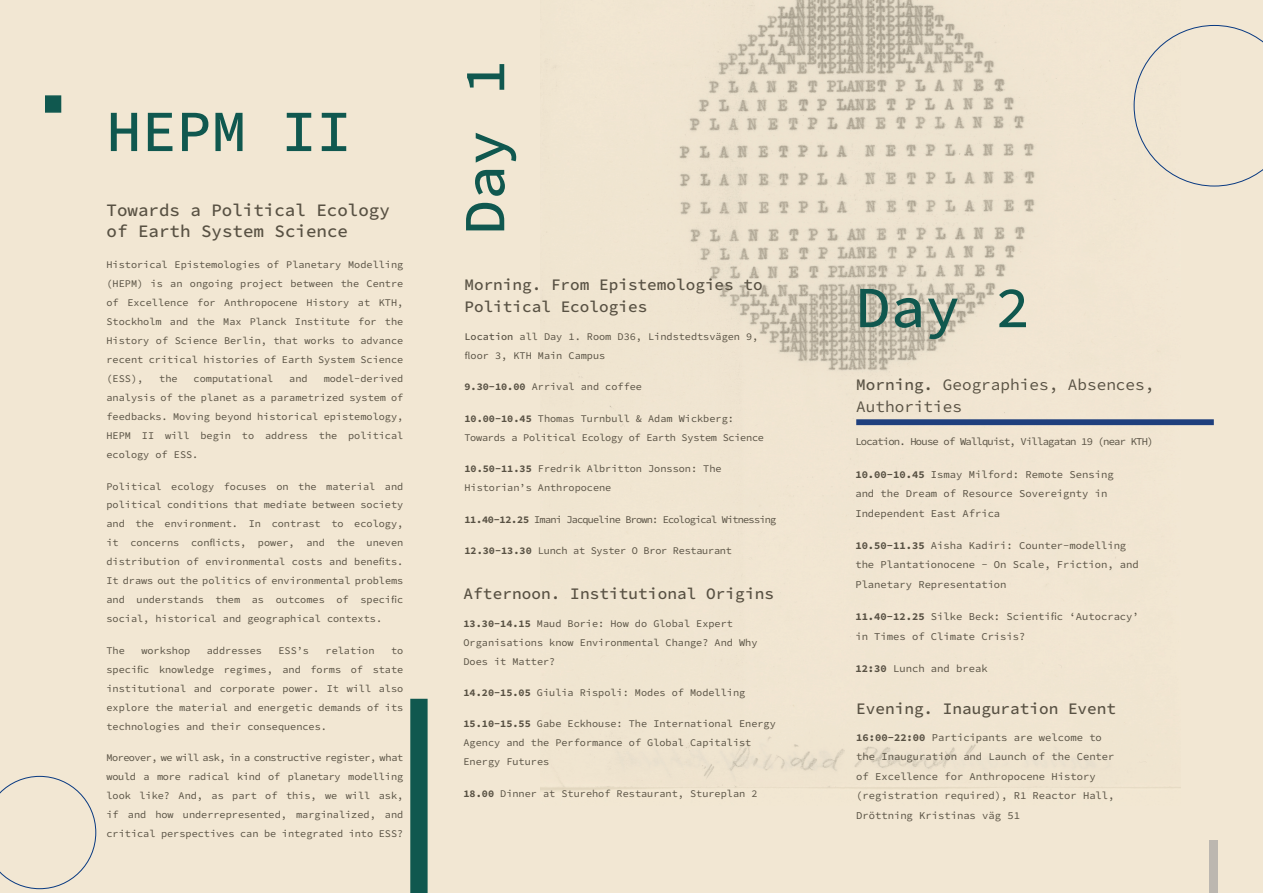
<style>
.page{position:relative;width:1263px;height:893px;background:#fff}
.page>*{position:absolute;margin:0;border:0;box-sizing:border-box;transform-origin:0 0}
.Page_Title{font:500 58.35px "Source Code Pro";color:#10584f}
.Subheading{font:500 17.55px "Source Code Pro";color:#585143}
.Subheading-2{font:500 16.05px/21.6px "Source Code Pro";color:#585143}
.Subheading-3{font:16.05px/21.6px "Source Code Pro";color:#585143}
.Bulleted_List{font:10.5px/19.5px "Source Code Pro";color:#585143}
.Bulleted_List-2{font:10.5px "Source Code Pro";letter-spacing:-.075em;color:#585143}
.Page_Text{font:10.2px/18.9px "Source Code Pro";color:#585143;text-align:justify}
.Page_Text-2{font:10.2px/18.9px "Source Code Pro";letter-spacing:-.025em;color:#585143}
.Page_Text-3{font:10.2px "Source Code Pro";letter-spacing:-.075em;color:#585143}
.s1{font-weight:500}
.s2{font-family:"Source Code Variable"}
</style>
<div class="page">
<div style="left:0;top:0;width:1263px;height:892px;background:#f2e7d3"></div>
<div style="left:45px;top:95px;width:16px;height:18px;background:#10584f;border:1px solid #10584f"></div>
<svg style="left:410px;top:698px;width:18px;height:194px"></svg>
<div style="left:1209px;top:840px;width:8px;height:52px;background:#bcb7b0"></div>
<img style="left:540px;top:0;width:640px;height:791px">
<svg style="left:0;top:776px;width:96px;height:113px"></svg>
<svg style="left:1134px;top:25px;width:129px;height:161px"></svg>
<div style="left:856px;top:419px;width:358px;height:6px;background:#1f3f7d"></div>
<p class="Page_Title" style="left:106px;top:89px;width:247px">HEPM II</p>
<p class="Subheading" style="left:106px;top:197px;width:285px">Towards a Political Ecology</p>
<p class="Subheading" style="left:106px;top:218px;width:243px">of Earth System Science</p>
<p class="Page_Text" style="left:106px;top:256px;width:298px">Historical Epistemologies of Planetary Modelling (HEPM) is an ongoing project between the Centre of Excellence for Anthropocene History at KTH, Stockholm and the Max Planck Institute for the History of Science Berlin, that works to advance recent critical histories of Earth System Science (ESS),</p>
<p class="Page_Text" style="left:106px;top:370px;width:298px;text-indent:217px">model-derived analysis of the planet as a parametrized system of feedbacks. Moving beyond historical epistemology, HEPM II will begin to address the political ecology of ESS.</p>
<p class="Page_Text" style="left:106px;top:477px;width:298px">Political ecology focuses on the material and political conditions that mediate between society and the environment. In contrast to ecology, it concerns conflicts, power, and the uneven distribution of environmental costs and benefits.<br>It draws out the politics of environmental problems and understands them as outcomes of specific social, historical and geographical contexts.</p>
<p class="Page_Text" style="left:106px;top:641px;width:20px">The</p>
<p class="Page_Text" style="left:141px;top:641px;width:51px">workshop</p>
<p class="Page_Text" style="left:207px;top:641px;width:57px">addresses</p>
<p class="Page_Text" style="left:278px;top:641px;width:32px">ESS’s</p>
<p class="Page_Text" style="left:326px;top:641px;width:51px">relation</p>
<p class="Page_Text" style="left:159px;top:370px;width:20px">the</p>
<p class="Page_Text" style="left:194px;top:370px;width:81px">computational</p>
<p class="Page_Text" style="left:289px;top:370px;width:20px">and</p>
<p class="Page_Text" style="left:106px;top:641px;width:298px;text-indent:285px">to specific knowledge regimes, and forms of state institutional and corporate power. It will also explore the material and energetic demands of its technologies and their consequences.</p>
<p class="Page_Text" style="left:106px;top:748px;width:298px">Moreover, we will ask, in a constructive register, what would a more radical kind of planetary modelling look like? And, as part of this, we will ask, if and how underrepresented, marginalized, and critical perspectives can be integrated into ESS?</p>
<p class="Page_Title" style="left:442px;top:235px;width:177px;rotate:-90deg">Day 1</p>
<p class="Subheading-2" style="left:464px;top:274px;width:300px">Morning. From Epistemologies to<br>Political Ecologies</p>
<p class="Page_Text" style="left:464px;top:327px;width:296px"><span class="s1">Location</span> all Day 1. Room D36, Lindstedtsvägen 9, floor 3, KTH Main Campus</p>
<p class="Page_Text" style="left:464px;top:378px;width:179px"><span class="s2">9.30-10.00</span> Arrival and coffee</p>
<p class="Page_Text-2" style="left:464px;top:409px;width:301px"><span class="s2">10.00-10.45</span> Thomas Turnbull &amp; Adam Wickberg:<br>Towards a Political Ecology of Earth System Science</p>
<p class="Page_Text" style="left:464px;top:459px;width:259px"><span class="s2">10.50-11.35</span> Fredrik Albritton Jonsson: The<br>Historian’s Anthropocene</p>
<p class="Page_Text-3" style="left:464px;top:511px;width:313px"><span class="s2">11.40-12.25</span> Imani Jacqueline Brown: Ecological Witnessing</p>
<p class="Page_Text-2" style="left:464px;top:541px;width:269px"><span class="s2">12.30-13.30</span> Lunch at Syster O Bror Restaurant</p>
<p class="Subheading-2" style="left:464px;top:583px;width:312px">Afternoon. Institutional Origins</p>
<p class="Page_Text" style="left:464px;top:614px;width:296px;text-align:left"><span class="s2">13.30-14.15</span> Maud Borie: How do Global Expert<br>Organisations know Environmental Change? And Why<br>Does it Matter?</p>
<p class="Page_Text" style="left:464px;top:683px;width:283px"><span class="s2">14.20-15.05</span> Giulia Rispoli: Modes of Modelling</p>
<p class="Page_Text" style="left:464px;top:714px;width:314px;text-align:left"><span class="s2">15.10-15.55</span> Gabe Eckhouse: The International Energy<br>Agency and the Performance of Global Capitalist<br>Energy Futures</p>
<p class="Page_Text" style="left:464px;top:784px;width:296px"><span class="s2">18.00</span> Dinner at Sturehof Restaurant, Stureplan 2</p>
<p class="Page_Title" style="left:855px;top:265px;width:177px">Day 2</p>
<p class="Subheading-3" style="left:856px;top:374px;width:300px"><span class="s1">Morning.</span> Geographies, Absences,<br>Authorities</p>
<p class="Bulleted_List-2" style="left:855px;top:434px;width:300px">Location. House of Wallquist, Villagatan 19 (near KTH)</p>
<p class="Bulleted_List" style="left:855px;top:464px;width:260px"><span class="s2">10.00-10.45</span> Ismay Milford: Remote Sensing and the Dream of Resource Sovereignty in<br>Independent East Africa</p>
<p class="Bulleted_List" style="left:855px;top:536px;width:285px"><span class="s2">10.50-11.35</span> Aisha Kadiri: Counter-modelling the Plantationocene - On Scale, Friction, and<br>Planetary Representation</p>
<p class="Bulleted_List" style="left:855px;top:607px;width:285px"><span class="s2">11.40-12.25</span> Silke Beck: Scientific ‘Autocracy’ in Times of Climate Crisis?</p>
<p class="Bulleted_List" style="left:855px;top:659px;width:134px"><span class="s2">12:30</span> Lunch and break</p>
<p class="Subheading-2" style="left:856px;top:698px;width:261px">Evening. Inauguration Event</p>
<p class="Bulleted_List" style="left:856px;top:727px;width:260px"><span class="s2">16:00-22:00</span> Participants are welcome to the Inauguration and Launch of the Center of Excellence for Anthropocene History (registration required), R1 Reactor Hall, Dröttning Kristinas väg 51</p>
</div>
